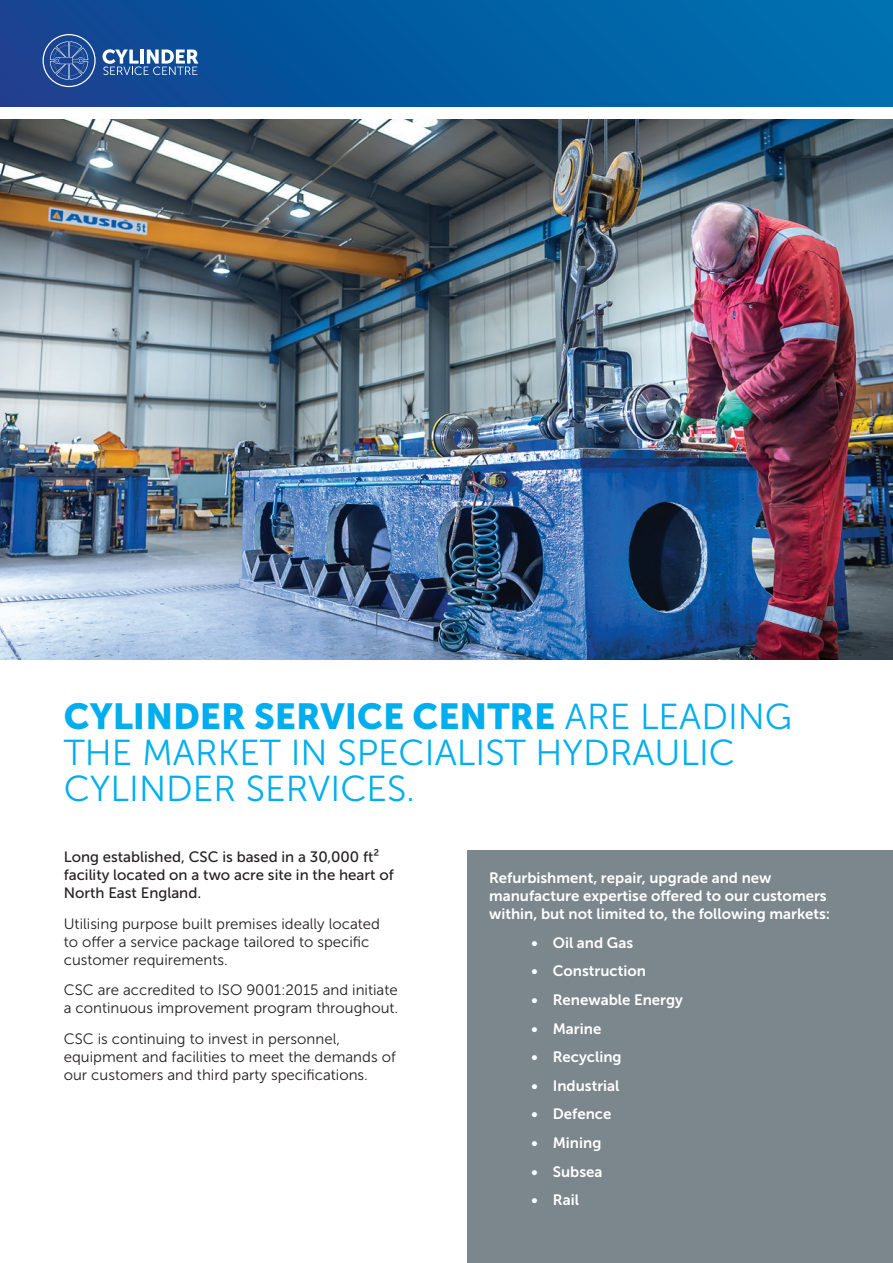
<style>
.page{position:relative;width:893px;height:1263px;background:#fff}
.page>*{position:absolute;margin:0;border:0;box-sizing:border-box;transform-origin:0 0}
.t1{font:36px/36px "Museo Sans 300";color:#00aeef}
.t2{font:36px "Museo Sans 900";color:#00aeef}
.t3{font:15px/18px "Museo Sans 300";color:#231f20}
.t4{font:15px/18px "Museo Sans 700";color:#fff}
.t5{font:15px/18px "Museo Sans 500";color:#231f20}
.s1{font-family:"Museo Sans 300"}
</style>
<div class="page">
<div style="left:468px;top:850px;width:425px;height:413px;background:#7b868d"></div>
<div style="left:0;top:0;width:893px;height:106px;background:linear-gradient(to right,#114391,#0072b1)"></div>
<img style="left:0;top:119px;width:893px;height:540px">
<svg style="left:103px;top:49px;width:95px;height:26px"></svg>
<svg style="left:43px;top:34px;width:53px;height:53px"></svg>
<h1 class="t2" style="left:64px;top:696px;width:730px">CYLINDER SERVICE CENTRE <span class="s1">ARE LEADING</span></h1>
<h1 class="t1" style="left:64px;top:734px;width:673px">THE MARKET IN SPECIALIST HYDRAULIC<br>CYLINDER SERVICES.</h1>
<p class="t5" style="left:64px;top:848px;width:331px">Long established, CSC is based in a 30,000 ft² facility located on a two acre site in the heart of<br>North East England.</p>
<p class="t3" style="left:64px;top:914px;width:318px">Utilising purpose built premises ideally located to offer a service package tailored to specific customer requirements.</p>
<p class="t3" style="left:64px;top:981px;width:336px">CSC are accredited to ISO 9001:2015 and initiate a continuous improvement program throughout.</p>
<p class="t3" style="left:64px;top:1030px;width:333px">CSC is continuing to invest in personnel, equipment and facilities to meet the demands of our customers and third party specifications.</p>
<p class="t4" style="left:489px;top:869px;width:343px">Refurbishment, repair, upgrade and new manufacture expertise offered to our customers within, but not limited to, the following markets:</p>
<p class="t4" style="left:532px;top:933px;width:103px">• Oil and Gas</p>
<p class="t4" style="left:532px;top:962px;width:116px">• Construction</p>
<p class="t4" style="left:532px;top:991px;width:153px">• Renewable Energy</p>
<p class="t4" style="left:532px;top:1019px;width:71px">• Marine</p>
<p class="t4" style="left:532px;top:1048px;width:92px">• Recycling</p>
<p class="t4" style="left:532px;top:1077px;width:89px">• Industrial</p>
<p class="t4" style="left:532px;top:1105px;width:81px">• Defence</p>
<p class="t4" style="left:532px;top:1134px;width:71px">• Mining</p>
<p class="t4" style="left:532px;top:1162px;width:72px">• Subsea</p>
<p class="t4" style="left:532px;top:1191px;width:49px">• Rail</p>
</div>
